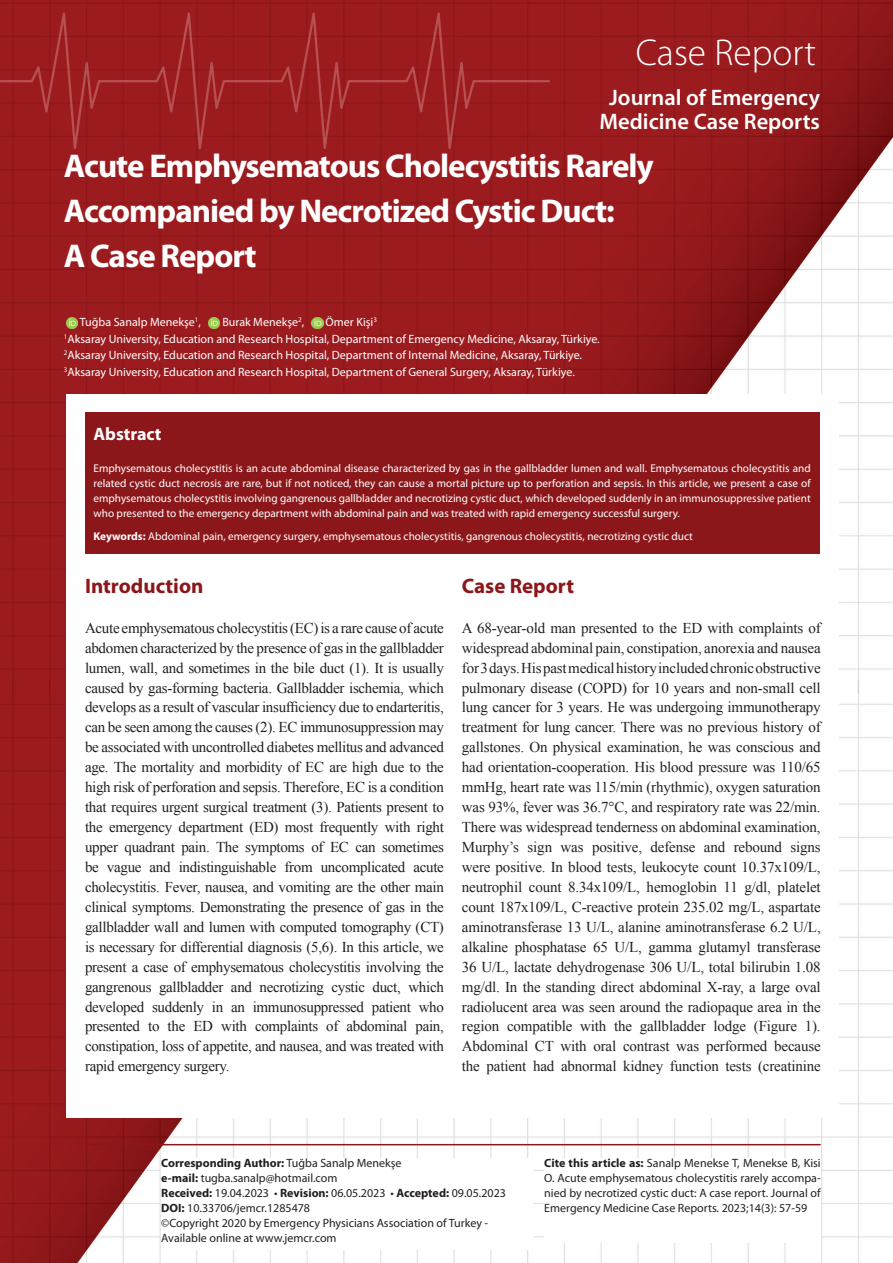
<style>
.page{position:relative;width:893px;height:1263px;background:#fff}
.page>*{position:absolute;margin:0;border:0;box-sizing:border-box;transform-origin:0 0}
.t1{font:300 37.5px "Myriad Pro";color:#fff}
.t2{font:700 33px/45px "Myriad Pro";letter-spacing:-.03em;color:#fff}
.t3{font:600 22.5px/24.3px "Myriad Pro";color:#fff;text-align:center}
.t4{font:700 21px "Myriad Pro";color:#8c171a}
.t5{font:700 18px "Myriad Pro";color:#fff}
.t6{font:15px/20px "Times New Roman";letter-spacing:-.015em;color:#231f20;text-align:justify}
.t7{font:12px/15px "Myriad Pro";color:#231f20}
.t8{font:12px/16.5px "Myriad Pro";color:#fff}
.t9{font:11.25px/15px "Myriad Pro";color:#fff;text-align:justify}
.s1{font-weight:700}
</style>
<div class="page">
<img style="left:0;top:0;width:893px;height:1263px">
<div style="left:67px;top:394px;width:772px;height:724px;background:#fff"></div>
<div style="left:161px;top:1158px;width:371px;height:92px;background:#fff"></div>
<div style="left:544px;top:1158px;width:277px;height:84px;background:#fff"></div>
<div style="left:86px;top:412px;width:734px;height:142px;background:#8c171a"></div>
<svg style="left:66px;top:317px;width:12px;height:12px"></svg>
<svg style="left:209px;top:317px;width:11px;height:12px"></svg>
<svg style="left:312px;top:317px;width:11px;height:12px"></svg>
<hr style="left:86px;top:1144px;width:735px;height:1px;background:#8c171a">
<h1 class="t1" style="left:636px;top:32px;width:182px">Case Report</h1>
<h3 class="t3" style="left:599px;top:85px;width:222px">Journal of Emergency<br>Medicine Case Reports</h3>
<h2 class="t2" style="left:64px;top:142px;width:591px">Acute Emphysematous Cholecystitis Rarely<br>Accompanied by Necrotized Cystic Duct:<br>A Case Report</h2>
<p class="t8" style="left:64px;top:314px;width:537px;text-indent:262px">Ömer Kişi<sup>3<br>1</sup>Aksaray University, Education and Research Hospital, Department of Emergency Medicine, Aksaray, Türkiye.<br><sup>2</sup>Aksaray University, Education and Research Hospital, Department of Internal Medicine, Aksaray, Türkiye.<br><sup>3</sup>Aksaray University, Education and Research Hospital, Department of General Surgery, Aksaray, Türkiye.</p>
<p class="t8" style="left:80px;top:314px;width:123px">Tuğba Sanalp Menekşe<sup>1</sup>,</p>
<p class="t8" style="left:222px;top:314px;width:83px">Burak Menekşe<sup>2</sup>,</p>
<p class="t5" style="left:94px;top:422px;width:70px">Abstract</p>
<p class="t9" style="left:94px;top:460px;width:719px">Emphysematous cholecystitis is an acute abdominal disease characterized by gas in the gallbladder lumen and wall. Emphysematous cholecystitis and related cystic duct necrosis are rare, but if not noticed, they can cause a mortal picture up to perforation and sepsis. In this article, we present a case of emphysematous cholecystitis involving gangrenous gallbladder and necrotizing cystic duct, which developed suddenly in an immunosuppressive patient who presented to the emergency department with abdominal pain and was treated with rapid emergency successful surgery.</p>
<p class="t9" style="left:94px;top:529px;width:601px"><span class="s1">Keywords:</span> Abdominal pain, emergency surgery, emphysematous cholecystitis, gangrenous cholecystitis, necrotizing cystic duct</p>
<h3 class="t4" style="left:85px;top:572px;width:120px">Introduction</h3>
<p class="t6" style="left:85px;top:617px;width:360px">Acute emphysematous cholecystitis (EC) is a rare cause of acute abdomen characterized by the presence of gas in the gallbladder lumen, wall, and sometimes in the bile duct (1). It is usually caused by gas-forming bacteria. Gallbladder ischemia, which develops as a result of vascular insufficiency due to endarteritis, can be seen among the causes (2). EC immunosuppression may be associated with uncontrolled diabetes mellitus and advanced age. The mortality and morbidity of EC are high due to the high risk of perforation and sepsis. Therefore, EC is a condition that requires urgent surgical treatment (3). Patients present to the emergency department (ED) most frequently with right upper quadrant pain. The symptoms of EC can sometimes be vague and indistinguishable from uncomplicated acute cholecystitis. Fever, nausea, and vomiting are the other main clinical symptoms. Demonstrating the presence of gas in the gallbladder wall and lumen with computed tomography (CT) is necessary for differential diagnosis (5,6). In this article, we present a case of emphysematous cholecystitis involving the gangrenous gallbladder and necrotizing cystic duct, which developed suddenly in an immunosuppressed patient who presented to the ED with complaints of abdominal pain, constipation, loss of appetite, and nausea, and was treated with rapid emergency surgery.</p>
<h3 class="t4" style="left:462px;top:572px;width:114px">Case Report</h3>
<p class="t6" style="left:462px;top:617px;width:360px">A 68-year-old man presented to the ED with complaints of widespread abdominal pain, constipation, anorexia and nausea for 3 days. His past medical history included chronic obstructive pulmonary disease (COPD) for 10 years and non-small cell lung cancer for 3 years. He was undergoing immunotherapy treatment for lung cancer. There was no previous history of gallstones. On physical examination, he was conscious and had orientation-cooperation. His blood pressure was 110/65 mmHg, heart rate was 115/min (rhythmic), oxygen saturation was 93%, fever was 36.7°C, and respiratory rate was 22/min.<br>There was widespread tenderness on abdominal examination, Murphy’s sign was positive, defense and rebound signs were positive. In blood tests, leukocyte count 10.37x109/L, neutrophil count 8.34x109/L, hemoglobin 11 g/dl, platelet count 187x109/L, C-reactive protein 235.02 mg/L, aspartate aminotransferase 13 U/L, alanine aminotransferase 6.2 U/L, alkaline phosphatase 65 U/L, gamma glutamyl transferase 36 U/L, lactate dehydrogenase 306 U/L, total bilirubin 1.08 mg/dl. In the standing direct abdominal X-ray, a large oval radiolucent area was seen around the radiopaque area in the region compatible with the gallbladder lodge (Figure 1).<br>Abdominal CT with oral contrast was performed because the patient had abnormal kidney function tests (creatinine</p>
<p class="t7" style="left:161px;top:1155px;width:346px"><span class="s1">Corresponding Author:</span> Tuğba Sanalp Menekşe<br><span class="s1">e-mail:</span> tugba.sanalp@hotmail.com<br><span class="s1">Received:</span> 19.04.2023 • <span class="s1">Revision:</span> 06.05.2023 • <span class="s1">Accepted:</span> 09.05.2023<br><span class="s1">DOI:</span> 10.33706/jemcr.1285478<br>©Copyright 2020 by Emergency Physicians Association of Turkey - Available online at www.jemcr.com</p>
<p class="t7" style="left:544px;top:1155px;width:278px;text-align:justify"><span class="s1">Cite this article as:</span> Sanalp Menekse T, Menekse B, Kisi O. Acute emphysematous cholecystitis rarely accompa&shy;nied by necrotized cystic duct: A case report. Journal of Emergency Medicine Case Reports. 2023;14(3): 57-59</p>
</div>
